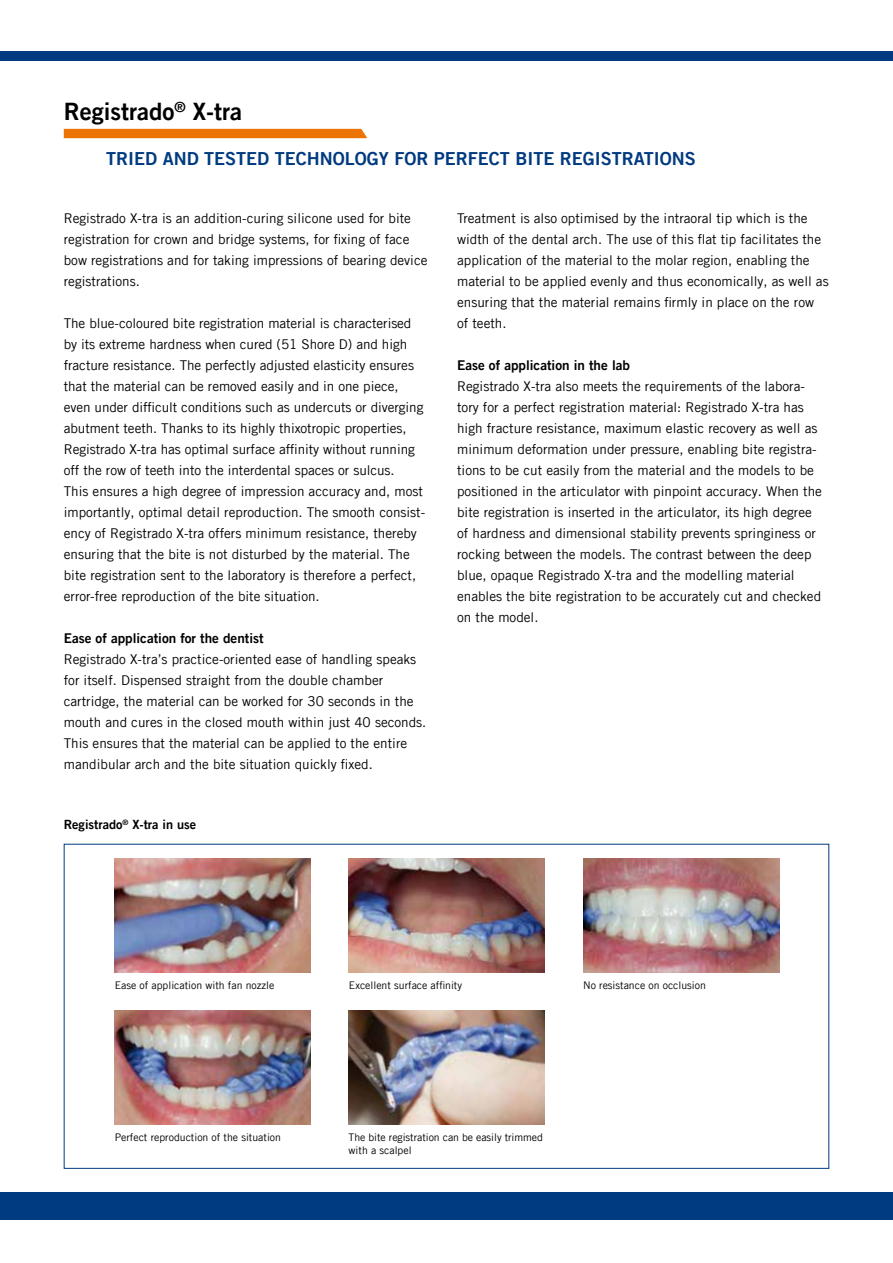
<style>
.page{position:relative;width:893px;height:1263px;background:#fff}
.page>*{position:absolute;margin:0;border:0;box-sizing:border-box;transform-origin:0 0}
.t1{font:24px "Trade Gothic LT Com Bd 2";color:#000}
.t2{font:18px "Trade Gothic LT Com Bd 2";color:#003a80}
.t3{font:13.5px/21px "Trade Gothic LT Com";color:#000}
.t4{font:13.5px "Trade Gothic LT Com Bd 2";color:#000}
.t5{font:12.75px "Trade Gothic LT Com Bd 2";color:#000}
.t6{font:10.5px/12.6px "Trade Gothic LT Com";color:#000}
</style>
<div class="page">
<div style="left:0;top:1192px;width:893px;height:28px;background:#003a80"></div>
<div style="left:0;top:51px;width:893px;height:10px;background:#003a80"></div>
<div style="left:64px;top:129px;width:303px;height:9px;background:#ec7405"></div>
<img style="left:583px;top:859px;width:196px;height:113px">
<img style="left:115px;top:859px;width:196px;height:113px">
<img style="left:349px;top:859px;width:196px;height:113px">
<img style="left:115px;top:1011px;width:196px;height:113px">
<img style="left:349px;top:1011px;width:195px;height:113px">
<h1 class="t1" style="left:64px;top:97px;width:180px">Registrado<sup>®</sup> X-tra</h1>
<h2 class="t2" style="left:64px;top:147px;width:23px">Tr</h2>
<h2 class="t2" style="left:128px;top:147px;width:569px">ied and tested technology for perfect bite registrations</h2>
<p class="t3" style="left:64px;top:207px;width:365px">Registrado X-tra is an addition-curing silicone used for bite registration for crown and bridge systems, for fixing of face bow registrations and for taking impressions of bearing device registrations.</p>
<p class="t3" style="left:64px;top:312px;width:363px">The blue-coloured bite registration material is characterised by its extreme hardness when cured (51 Shore D) and high fracture resistance. The perfectly adjusted elasticity ensures that the material can be removed easily and in one piece, even under difficult conditions such as undercuts or diverging abutment teeth. Thanks to its highly thixotropic properties, Registrado X-tra has optimal surface affinity without running off the row of teeth into the interdental spaces or sulcus.<br>This ensures a high degree of impression accuracy and, most importantly, optimal detail reproduction. The smooth consist&shy;ency of Registrado X-tra offers minimum resistance, thereby ensuring that the bite is not disturbed by the material. The bite registration sent to the laboratory is therefore a perfect, error-free reproduction of the bite situation.</p>
<p class="t4" style="left:64px;top:630px;width:201px">Ease of application for the dentist</p>
<p class="t3" style="left:64px;top:649px;width:364px">Registrado X-tra’s practice-oriented ease of handling speaks for itself. Dispensed straight from the double chamber cartridge, the material can be worked for 30 seconds in the mouth and cures in the closed mouth within just 40 seconds.<br>This ensures that the material can be applied to the entire mandibular arch and the bite situation quickly fixed.</p>
<p class="t5" style="left:64px;top:816px;width:134px">Registrado<sup>®</sup> X-tra in use</p>
<p class="t3" style="left:457px;top:208px;width:373px">Treatment is also optimised by the intraoral tip which is the width of the dental arch. The use of this flat tip facilitates the application of the material to the molar region, enabling the material to be applied evenly and thus economically, as well as ensuring that the material remains firmly in place on the row<br>of teeth.</p>
<p class="t4" style="left:457px;top:357px;width:174px">Ease of application in the lab</p>
<p class="t3" style="left:457px;top:376px;width:366px">Registrado X-tra also meets the requirements of the labora&shy;tory for a perfect registration material: Registrado X-tra has high fracture resistance, maximum elastic recovery as well as minimum deformation under pressure, enabling bite registra&shy;tions to be cut easily from the material and the models to be positioned in the articulator with pinpoint accuracy. When the bite registration is inserted in the articulator, its high degree of hardness and dimensional stability prevents springiness or rocking between the models. The contrast between the deep blue, opaque Registrado X-tra and the modelling material enables the bite registration to be accurately cut and checked on the model.</p>
<p class="t6" style="left:115px;top:979px;width:161px">Ease of application with fan nozzle</p>
<p class="t6" style="left:349px;top:979px;width:115px">Excellent surface affinity</p>
<p class="t6" style="left:583px;top:979px;width:124px">No resistance on occlusion</p>
<p class="t6" style="left:115px;top:1131px;width:168px">Perfect reproduction of the situation</p>
<p class="t6" style="left:349px;top:1131px;width:196px">The bite registration can be easily trimmed with a scalpel</p>
</div>
